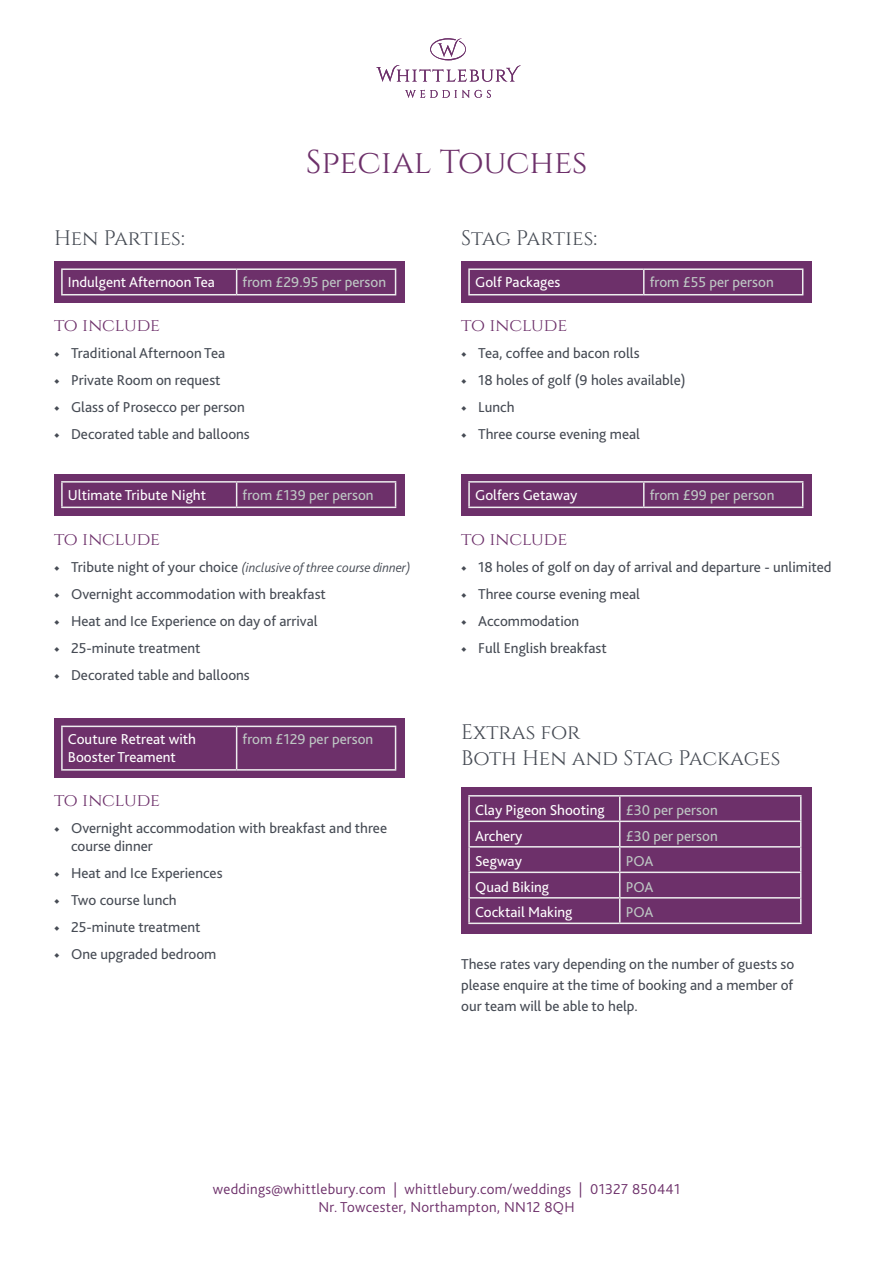
<style>
.page{position:relative;width:893px;height:1263px;background:#fff}
.page>*{position:absolute;margin:0;border:0;box-sizing:border-box;transform-origin:0 0}
.t1{font:33px "Cinzel";color:#6d306a}
.t2{font:21px/26.5px "Cinzel";color:#464b54}
.t3{font:18px "Cinzel";letter-spacing:-.005em;color:#6d306a}
.t4{font:15px/21px "Bliss 2";color:#464b54}
.t5{font:15px/18px "Bliss 2";color:#fff}
.t6{font:15px "Bliss 2";color:#bec7c4}
.t7{font:300 15px/18px "Bliss 2";letter-spacing:.02em;color:#6d306a;text-align:center}
.t8{font:italic 300 13.5px "Bliss 2";color:#464b54}
.s1{font-family:"Garamond Premr Pro";font-weight:600}
.s2{font-family:"Garamond Premr Pro";font-weight:600;font-style:normal;font-size:15px}
.s3{font-weight:400;font-style:normal;font-size:15px}
</style>
<div class="page">
<svg style="left:376px;top:38px;width:145px;height:60px"></svg>
<div style="left:461px;top:261px;width:351px;height:42px;background:#6d306a"></div>
<div style="left:54px;top:474px;width:351px;height:42px;background:#6d306a"></div>
<div style="left:461px;top:474px;width:351px;height:42px;background:#6d306a"></div>
<div style="left:54px;top:718px;width:351px;height:59px;background:#6d306a"></div>
<hr style="left:468px;top:268px;width:176px;height:2px;background:#eeeeef">
<hr style="left:468px;top:270px;width:2px;height:24px;background:#eeeeef">
<hr style="left:644px;top:268px;width:159px;height:2px;background:#eeeeef">
<svg style="left:643px;top:270px;width:1px;height:24px"></svg>
<svg style="left:802px;top:270px;width:1px;height:24px"></svg>
<hr style="left:468px;top:294px;width:176px;height:1px;background:#eeeeef">
<hr style="left:644px;top:294px;width:159px;height:1px;background:#eeeeef">
<hr style="left:61px;top:481px;width:176px;height:2px;background:#eeeeef">
<hr style="left:61px;top:483px;width:2px;height:24px;background:#eeeeef">
<hr style="left:237px;top:481px;width:159px;height:2px;background:#eeeeef">
<svg style="left:236px;top:483px;width:1px;height:24px"></svg>
<svg style="left:395px;top:483px;width:1px;height:24px"></svg>
<hr style="left:61px;top:507px;width:176px;height:1px;background:#eeeeef">
<hr style="left:237px;top:507px;width:159px;height:1px;background:#eeeeef">
<hr style="left:468px;top:481px;width:176px;height:2px;background:#eeeeef">
<hr style="left:468px;top:483px;width:2px;height:24px;background:#eeeeef">
<hr style="left:644px;top:481px;width:159px;height:2px;background:#eeeeef">
<svg style="left:643px;top:483px;width:1px;height:24px"></svg>
<svg style="left:802px;top:483px;width:1px;height:24px"></svg>
<hr style="left:468px;top:507px;width:176px;height:1px;background:#eeeeef">
<hr style="left:644px;top:507px;width:159px;height:1px;background:#eeeeef">
<hr style="left:61px;top:726px;width:176px;height:1px;background:#eeeeef">
<hr style="left:61px;top:727px;width:2px;height:42px;background:#eeeeef">
<hr style="left:237px;top:726px;width:159px;height:1px;background:#eeeeef">
<hr style="left:236px;top:727px;width:1px;height:42px;background:#eeeeef">
<hr style="left:395px;top:727px;width:1px;height:42px;background:#eeeeef">
<hr style="left:61px;top:769px;width:176px;height:2px;background:#eeeeef">
<hr style="left:237px;top:769px;width:159px;height:2px;background:#eeeeef">
<div style="left:461px;top:787px;width:351px;height:146px;background:#6d306a"></div>
<hr style="left:468px;top:795px;width:152px;height:1px;background:#eeeeef">
<hr style="left:468px;top:796px;width:2px;height:24px;background:#eeeeef">
<hr style="left:620px;top:795px;width:181px;height:1px;background:#eeeeef">
<hr style="left:468px;top:820px;width:152px;height:2px;background:#eeeeef">
<hr style="left:468px;top:822px;width:2px;height:24px;background:#eeeeef">
<hr style="left:620px;top:820px;width:181px;height:2px;background:#eeeeef">
<hr style="left:468px;top:846px;width:152px;height:1px;background:#eeeeef">
<hr style="left:468px;top:847px;width:2px;height:24px;background:#eeeeef">
<hr style="left:620px;top:846px;width:181px;height:1px;background:#eeeeef">
<hr style="left:468px;top:871px;width:152px;height:2px;background:#eeeeef">
<hr style="left:468px;top:873px;width:2px;height:24px;background:#eeeeef">
<hr style="left:620px;top:871px;width:181px;height:2px;background:#eeeeef">
<hr style="left:468px;top:897px;width:152px;height:1px;background:#eeeeef">
<hr style="left:468px;top:898px;width:2px;height:24px;background:#eeeeef">
<hr style="left:620px;top:897px;width:181px;height:1px;background:#eeeeef">
<svg style="left:619px;top:796px;width:1px;height:126px"></svg>
<svg style="left:800px;top:796px;width:1px;height:126px"></svg>
<hr style="left:468px;top:922px;width:152px;height:2px;background:#eeeeef">
<hr style="left:620px;top:922px;width:181px;height:2px;background:#eeeeef">
<div style="left:54px;top:261px;width:351px;height:42px;background:#6d306a"></div>
<hr style="left:61px;top:268px;width:176px;height:2px;background:#eeeeef">
<hr style="left:61px;top:270px;width:2px;height:24px;background:#eeeeef">
<hr style="left:237px;top:268px;width:159px;height:2px;background:#eeeeef">
<svg style="left:236px;top:270px;width:1px;height:24px"></svg>
<svg style="left:395px;top:270px;width:1px;height:24px"></svg>
<hr style="left:61px;top:294px;width:176px;height:1px;background:#eeeeef">
<hr style="left:237px;top:294px;width:159px;height:1px;background:#eeeeef">
<h2 class="t2" style="left:54px;top:224px;width:132px">Hen Parties:</h2>
<h1 class="t1" style="left:306px;top:143px;width:283px">Special Touches</h1>
<h2 class="t2" style="left:461px;top:224px;width:137px">Stag Parties:</h2>
<p class="t5" style="left:68px;top:273px;width:149px">Indulgent Afternoon Tea</p>
<p class="t6" style="left:243px;top:273px;width:145px">from £29.95 per person</p>
<p class="t3" style="left:54px;top:314px;width:107px">to include</p>
<p class="t4" style="left:54px;top:342px;width:173px"><span class="s1">◆</span> Traditional Afternoon Tea</p>
<p class="t4" style="left:54px;top:369px;width:168px"><span class="s1">◆</span> Private Room on request</p>
<p class="t4" style="left:54px;top:396px;width:192px"><span class="s1">◆</span> Glass of Prosecco per person</p>
<p class="t4" style="left:54px;top:423px;width:197px"><span class="s1">◆</span> Decorated table and balloons</p>
<p class="t5" style="left:475px;top:273px;width:87px">Golf Packages</p>
<p class="t6" style="left:650px;top:273px;width:125px">from £55 per person</p>
<p class="t3" style="left:461px;top:314px;width:107px">to include</p>
<p class="t4" style="left:461px;top:342px;width:180px"><span class="s1">◆</span> Tea, coffee and bacon rolls</p>
<p class="t4" style="left:461px;top:369px;width:226px"><span class="s1">◆</span> 18 holes of golf (9 holes available)</p>
<p class="t4" style="left:461px;top:396px;width:55px"><span class="s1">◆</span> Lunch</p>
<p class="t4" style="left:461px;top:423px;width:180px"><span class="s1">◆</span> Three course evening meal</p>
<p class="t5" style="left:68px;top:485px;width:140px">Ultimate Tribute Night</p>
<p class="t6" style="left:243px;top:485px;width:132px">from £139 per person</p>
<p class="t5" style="left:475px;top:485px;width:104px">Golfers Getaway</p>
<p class="t6" style="left:650px;top:485px;width:126px">from £99 per person</p>
<p class="t3" style="left:54px;top:528px;width:107px">to include</p>
<p class="t8" style="left:54px;top:559px;width:358px"><span class="s2">◆</span> <span class="s3">Tribute night of your choice</span> (inclusive of three course dinner)</p>
<p class="t4" style="left:54px;top:583px;width:273px"><span class="s1">◆</span> Overnight accommodation with breakfast</p>
<p class="t4" style="left:54px;top:610px;width:265px"><span class="s1">◆</span> Heat and Ice Experience on day of arrival</p>
<p class="t4" style="left:54px;top:637px;width:148px"><span class="s1">◆</span> 25-minute treatment</p>
<p class="t4" style="left:54px;top:664px;width:197px"><span class="s1">◆</span> Decorated table and balloons</p>
<p class="t5" style="left:68px;top:730px;width:130px">Couture Retreat with<br>Booster Treament</p>
<p class="t6" style="left:243px;top:730px;width:132px">from £129 per person</p>
<p class="t3" style="left:54px;top:790px;width:107px">to include</p>
<p class="t4" style="left:71px;top:819px;width:318px;line-height:18px;text-indent:-17px"><span class="s1">◆</span> Overnight accommodation with breakfast and three course dinner</p>
<p class="t4" style="left:54px;top:862px;width:170px"><span class="s1">◆</span> Heat and Ice Experiences</p>
<p class="t4" style="left:54px;top:889px;width:124px"><span class="s1">◆</span> Two course lunch</p>
<p class="t4" style="left:54px;top:916px;width:148px"><span class="s1">◆</span> 25-minute treatment</p>
<p class="t4" style="left:54px;top:943px;width:164px"><span class="s1">◆</span> One upgraded bedroom</p>
<p class="t3" style="left:461px;top:528px;width:107px">to include</p>
<p class="t4" style="left:461px;top:556px;width:372px"><span class="s1">◆</span> 18 holes of golf on day of arrival and departure - unlimited</p>
<p class="t4" style="left:461px;top:583px;width:180px"><span class="s1">◆</span> Three course evening meal</p>
<p class="t4" style="left:461px;top:610px;width:120px"><span class="s1">◆</span> Accommodation</p>
<p class="t4" style="left:461px;top:637px;width:147px"><span class="s1">◆</span> Full English breakfast</p>
<h2 class="t2" style="left:461px;top:718px;width:321px">Extras for<br>Both Hen and Stag Packages</h2>
<p class="t5" style="left:475px;top:801px;width:131px">Clay Pigeon Shooting</p>
<p class="t6" style="left:626px;top:801px;width:94px">£30 per person</p>
<p class="t5" style="left:475px;top:826px;width:49px">Archery</p>
<p class="t6" style="left:626px;top:826px;width:94px">£30 per person</p>
<p class="t5" style="left:475px;top:852px;width:48px">Segway</p>
<p class="t6" style="left:626px;top:852px;width:29px">POA</p>
<p class="t5" style="left:475px;top:877px;width:76px">Quad Biking</p>
<p class="t6" style="left:626px;top:877px;width:29px">POA</p>
<p class="t5" style="left:475px;top:903px;width:99px">Cocktail Making</p>
<p class="t6" style="left:626px;top:903px;width:29px">POA</p>
<p class="t4" style="left:461px;top:954px;width:335px;text-align:justify">These rates vary depending on the number of guests so please enquire at the time of booking and a member of our team will be able to help.</p>
<p class="t7" style="left:213px;top:1179px;width:469px">weddings@whittlebury.com | whittlebury.com/weddings | 01327 850441<br>Nr. Towcester, Northampton, NN12 8QH</p>
</div>
